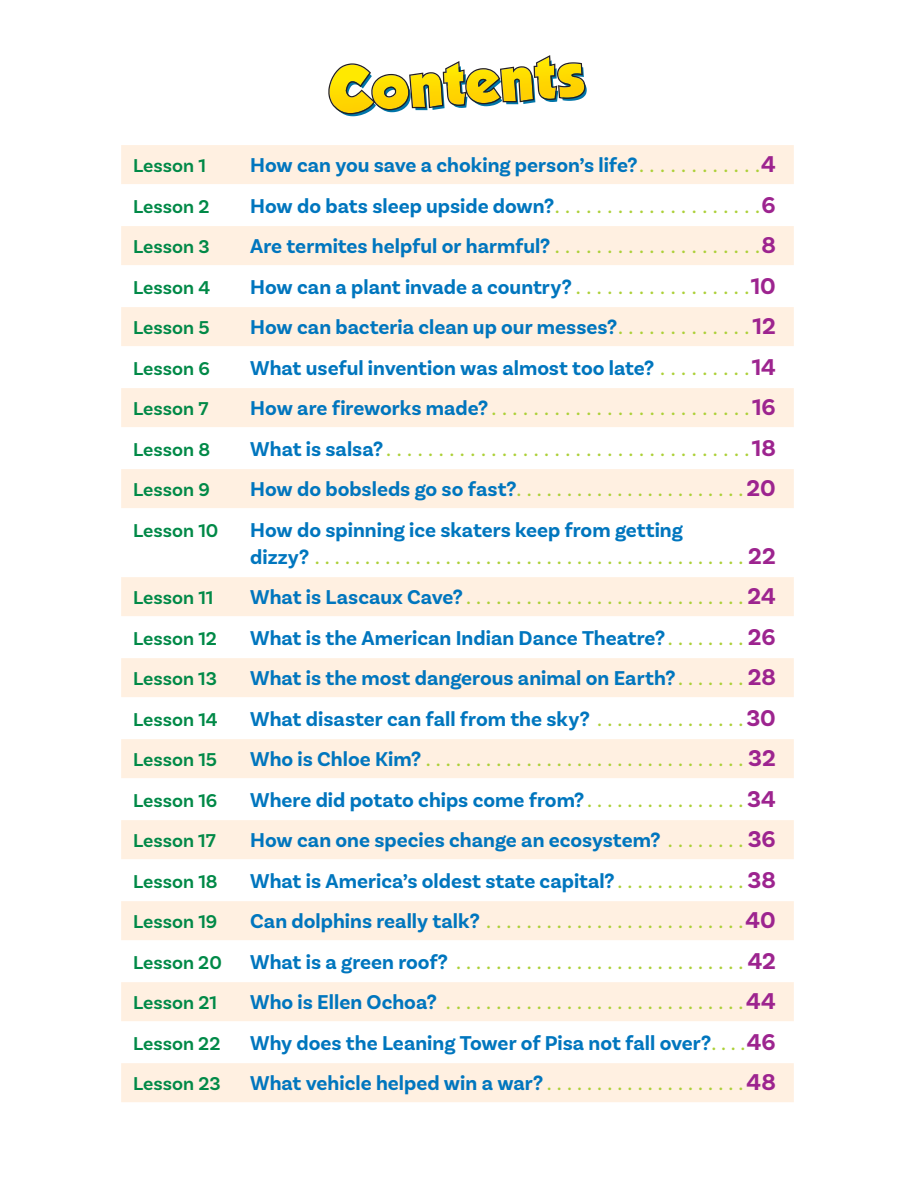
<style>
.page{position:relative;width:914px;height:1188px;background:#fff}
.page>*{position:absolute;margin:0;border:0;box-sizing:border-box;transform-origin:0 0}
.t1{font:22.5px "Basic Sans";color:#acd037}
.t2{font:700 21px "Basic Sans";color:#0076be}
.t3{font:600 19.5px "Basic Sans";color:#008947}
.s1{font-weight:400;font-size:22.5px;color:#acd037}
.s2{font-size:24px;color:#9d248f}
.s3{font-weight:700;font-size:21px;color:#0076be}
.s4{font-weight:700;font-size:24px;color:#9d248f}
</style>
<div class="page">
<svg style="left:328px;top:55px;width:258px;height:61px"></svg>
<div style="left:121px;top:145px;width:672px;height:39px;background:#fff0e1"></div>
<div style="left:121px;top:226px;width:672px;height:39px;background:#fff0e1"></div>
<div style="left:121px;top:307px;width:672px;height:39px;background:#fff0e1"></div>
<div style="left:121px;top:388px;width:672px;height:39px;background:#fff0e1"></div>
<div style="left:121px;top:469px;width:672px;height:39px;background:#fff0e1"></div>
<div style="left:121px;top:577px;width:672px;height:39px;background:#fff0e1"></div>
<div style="left:121px;top:658px;width:672px;height:39px;background:#fff0e1"></div>
<div style="left:121px;top:739px;width:672px;height:39px;background:#fff0e1"></div>
<div style="left:121px;top:820px;width:672px;height:39px;background:#fff0e1"></div>
<div style="left:121px;top:901px;width:672px;height:39px;background:#fff0e1"></div>
<div style="left:121px;top:982px;width:672px;height:39px;background:#fff0e1"></div>
<div style="left:121px;top:1063px;width:672px;height:39px;background:#fff0e1"></div>
<p class="t3" style="left:133px;top:154px;width:74px">Lesson 1</p>
<p class="t2" style="left:250px;top:157px;width:527px">How can you save a choking person’s life? <span class="s1">. . . . . . . . . . . .</span><span class="s2">4</span></p>
<p class="t3" style="left:133px;top:194px;width:78px">Lesson 2</p>
<p class="t2" style="left:250px;top:198px;width:527px">How do bats sleep upside down? <span class="s1">. . . . . . . . . . . . . . . . . . . .</span><span class="s2">6</span></p>
<p class="t3" style="left:133px;top:235px;width:78px">Lesson 3</p>
<p class="t2" style="left:250px;top:238px;width:526px">Are termites helpful or harmful? <span class="s1">. . . . . . . . . . . . . . . . . . . .</span><span class="s2">8</span></p>
<p class="t3" style="left:133px;top:275px;width:78px">Lesson 4</p>
<p class="t2" style="left:250px;top:279px;width:526px">How can a plant invade a country? <span class="s1">. . . . . . . . . . . . . . . . .</span><span class="s2">10</span></p>
<p class="t3" style="left:133px;top:316px;width:78px">Lesson 5</p>
<p class="t2" style="left:250px;top:319px;width:527px">How can bacteria clean up our messes? <span class="s1">. . . . . . . . . . . . .</span><span class="s2">12</span></p>
<p class="t3" style="left:133px;top:356px;width:78px">Lesson 6</p>
<p class="t2" style="left:250px;top:360px;width:526px">What useful invention was almost too late? <span class="s1">. . . . . . . . .</span><span class="s2">14</span></p>
<p class="t3" style="left:133px;top:397px;width:77px">Lesson 7</p>
<p class="t1" style="left:250px;top:394px;width:526px"><span class="s3">How are fireworks made?</span> .........................<span class="s4">16</span></p>
<p class="t3" style="left:133px;top:437px;width:78px">Lesson 8</p>
<p class="t1" style="left:250px;top:435px;width:527px"><span class="s3">What is salsa?</span> ...................................<span class="s4">18</span></p>
<p class="t3" style="left:133px;top:478px;width:78px">Lesson 9</p>
<p class="t1" style="left:250px;top:475px;width:527px"><span class="s3">How do bobsleds go so fast?</span>. . . . . . . . . . . . . . . . . . . . . . .<span class="s4">20</span></p>
<p class="t3" style="left:133px;top:518px;width:87px">Lesson 10</p>
<p class="t2" style="left:250px;top:522px;width:434px">How do spinning ice skaters keep from getting</p>
<p class="t1" style="left:250px;top:543px;width:526px"><span class="s3">dizzy?</span> ...........................................<span class="s4">22</span></p>
<p class="t3" style="left:133px;top:586px;width:82px">Lesson 11</p>
<p class="t1" style="left:250px;top:583px;width:527px"><span class="s3">What is Lascaux Cave?</span> ............................<span class="s4">24</span></p>
<p class="t3" style="left:133px;top:626px;width:85px">Lesson 12</p>
<p class="t2" style="left:250px;top:630px;width:527px">What is the American Indian Dance Theatre? <span class="s1">. . . . . . . .</span> <span class="s2">26</span></p>
<p class="t3" style="left:133px;top:667px;width:85px">Lesson 13</p>
<p class="t2" style="left:250px;top:670px;width:526px">What is the most dangerous animal on Earth? <span class="s1">. . . . . . .</span> <span class="s2">28</span></p>
<p class="t3" style="left:133px;top:707px;width:86px">Lesson 14</p>
<p class="t2" style="left:250px;top:711px;width:527px">What disaster can fall from the sky? <span class="s1">. . . . . . . . . . . . . . .</span><span class="s2">30</span></p>
<p class="t3" style="left:133px;top:748px;width:85px">Lesson 15</p>
<p class="t1" style="left:250px;top:745px;width:527px"><span class="s3">Who is Chloe Kim?</span> ................................<span class="s4">32</span></p>
<p class="t3" style="left:133px;top:788px;width:86px">Lesson 16</p>
<p class="t2" style="left:250px;top:792px;width:526px">Where did potato chips come from? <span class="s1">. . . . . . . . . . . . . . . .</span> <span class="s2">34</span></p>
<p class="t3" style="left:133px;top:829px;width:84px">Lesson 17</p>
<p class="t2" style="left:250px;top:832px;width:526px">How can one species change an ecosystem? <span class="s1">. . . . . . . .</span> <span class="s2">36</span></p>
<p class="t3" style="left:133px;top:869px;width:86px">Lesson 18</p>
<p class="t2" style="left:250px;top:873px;width:526px">What is America’s oldest state capital? <span class="s1">. . . . . . . . . . . . .</span> <span class="s2">38</span></p>
<p class="t3" style="left:133px;top:910px;width:86px">Lesson 19</p>
<p class="t1" style="left:250px;top:907px;width:526px"><span class="s3">Can dolphins really talk?</span> ..........................<span class="s4">40</span></p>
<p class="t3" style="left:133px;top:950px;width:90px">Lesson 20</p>
<p class="t1" style="left:250px;top:948px;width:526px"><span class="s3">What is a green roof?</span> .............................<span class="s4">42</span></p>
<p class="t3" style="left:133px;top:991px;width:85px">Lesson 21</p>
<p class="t1" style="left:250px;top:988px;width:526px"><span class="s3">Who is Ellen Ochoa?</span> ..............................<span class="s4">44</span></p>
<p class="t3" style="left:133px;top:1031px;width:89px">Lesson 22</p>
<p class="t2" style="left:250px;top:1035px;width:526px">Why does the Leaning Tower of Pisa not fall over? <span class="s1">. . . .</span><span class="s2">46</span></p>
<p class="t3" style="left:133px;top:1072px;width:89px">Lesson 23</p>
<p class="t2" style="left:250px;top:1075px;width:526px">What vehicle helped win a war? <span class="s1">....................</span><span class="s2">48</span></p>
</div>
